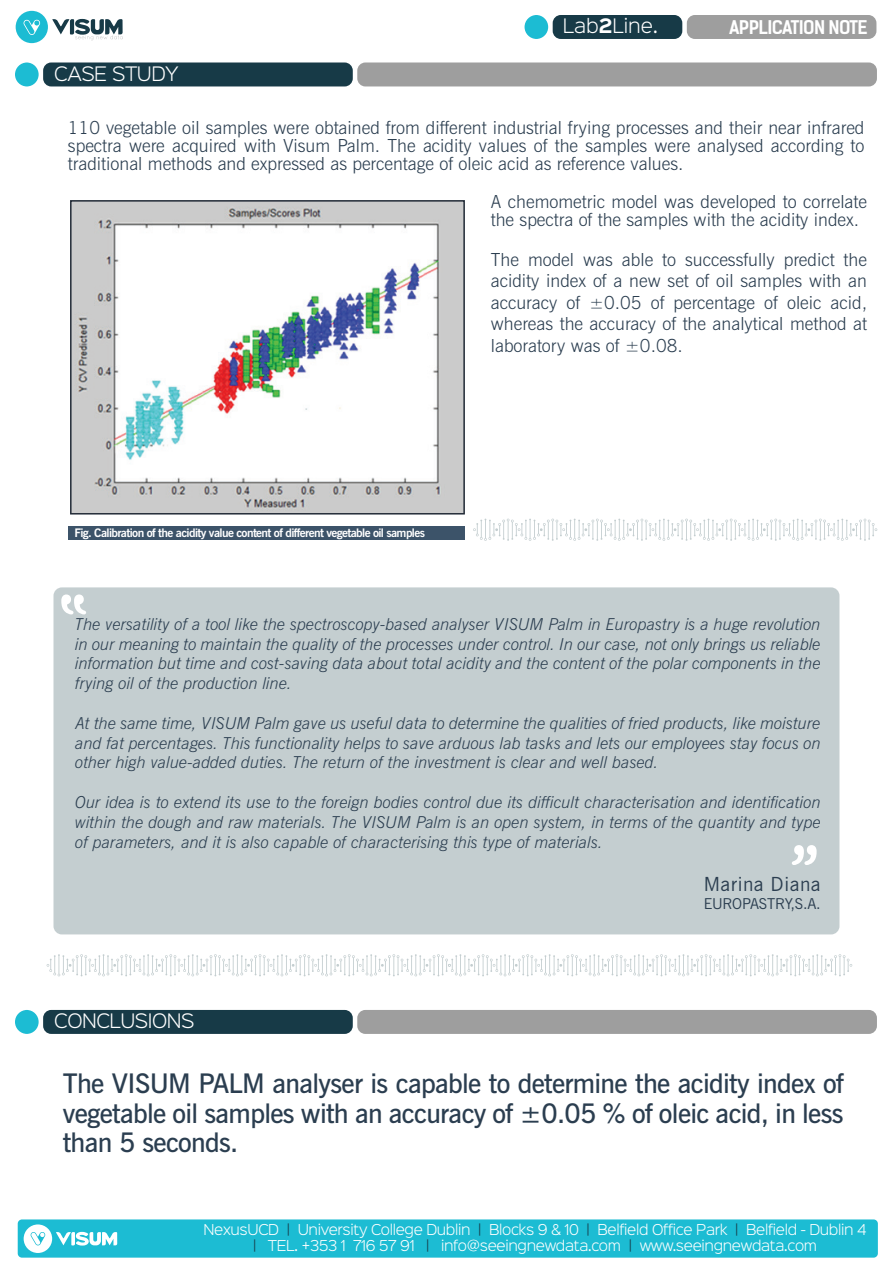
<style>
.page{position:relative;width:893px;height:1263px;background:#fff}
.page>*{position:absolute;margin:0;border:0;box-sizing:border-box;transform-origin:0 0}
.t1{font:600 27px/29.4px "News Gothic BT";letter-spacing:-.025em;color:#2b3e50;text-align:justify}
.t2{font:19.5px "News Gothic BT";letter-spacing:.025em;color:#2b3e50}
.t3{font:300 18px/21.6px "News Gothic BT";color:#2b3e50;text-align:justify}
.t4{font:300 18px "Sinkin Sans 300";letter-spacing:-.025em;color:#fff}
.t5{font:700 18px "Kelson Sans";letter-spacing:-.035em;color:#fff}
.t6{font:italic 300 16.5px/19.8px "News Gothic BT";color:#2b3e50;text-align:justify}
.t7{font:15px "News Gothic BT";letter-spacing:-.01em;color:#2b3e50}
.t8{font:300 13.5px/16.5px "Sinkin Sans 300";letter-spacing:-.025em;color:#fff;text-align:center}
.t9{font:700 11.7px "News Gothic BT";letter-spacing:-.05em;color:#fff}
.s1{font-family:"Sinkin Sans 700";font-weight:700}
.s2{color:#173a47}
</style>
<div class="page">
<svg style="left:473px;top:519px;width:404px;height:22px"></svg>
<svg style="left:47px;top:954px;width:805px;height:22px"></svg>
<img style="left:73px;top:203px;width:389px;height:308px">
<div style="left:70px;top:200px;width:395px;height:314px;border:2px solid #232c38"></div>
<div style="left:68px;top:526px;width:397px;height:14px;background:#3c5369"></div>
<div style="left:53px;top:587px;width:786px;height:347px;background:#c4ced0;border-radius:8px"></div>
<svg style="left:792px;top:845px;width:25px;height:20px"></svg>
<svg style="left:61px;top:594px;width:25px;height:20px"></svg>
<div style="left:18px;top:1219px;width:860px;height:38px;background:#1cbcd3;border-radius:4px"></div>
<div style="left:24px;top:1224px;width:28px;height:29px;background:#fff;border-radius:50%"></div>
<svg style="left:31px;top:1232px;width:14px;height:13px"></svg>
<svg style="left:56px;top:1232px;width:61px;height:13px"></svg>
<div style="left:357px;top:1010px;width:520px;height:24px;background:#9e9e9e;border-radius:8px"></div>
<div style="left:43px;top:1010px;width:310px;height:24px;background:#173a47;border-radius:8px"></div>
<div style="left:15px;top:1010px;width:24px;height:24px;background:#1cbcd3;border-radius:12px"></div>
<div style="left:687px;top:15px;width:189px;height:24px;background:#9e9e9e;border-radius:8px"></div>
<div style="left:553px;top:15px;width:129px;height:24px;background:#173a47;border-radius:8px"></div>
<div style="left:525px;top:15px;width:23px;height:24px;background:#1cbcd3;border-radius:12px"></div>
<svg style="left:16px;top:11px;width:107px;height:32px"></svg>
<div style="left:357px;top:62px;width:520px;height:24px;background:#9e9e9e;border-radius:8px"></div>
<div style="left:43px;top:62px;width:310px;height:24px;background:#173a47;border-radius:8px"></div>
<div style="left:15px;top:62px;width:24px;height:24px;background:#1cbcd3;border-radius:12px"></div>
<p class="t4" style="left:54px;top:59px;width:126px">CASE STUDY</p>
<p class="t4" style="left:563px;top:11px;width:97px">Lab<span class="s1">2</span>Line.</p>
<p class="t5" style="left:729px;top:16px;width:140px">APPLICATION NOTE</p>
<p class="t3" style="left:68px;top:119px;width:798px;line-height:18px">110 vegetable oil samples were obtained from different industrial frying processes and their near infrared spectra were acquired with Visum Palm. The acidity values of the samples were analysed according to traditional methods and expressed as percentage of oleic acid as reference values.</p>
<p class="t3" style="left:491px;top:192px;width:378px;line-height:18px">A chemometric model was developed to correlate the spectra of the samples with the acidity index.</p>
<p class="t3" style="left:491px;top:248px;width:378px">The model was able to successfully predict the acidity index of a new set of oil samples with an accuracy of ±0.05 of percentage of oleic acid, whereas the accuracy of the analytical method at laboratory was of ±0.08.</p>
<p class="t9" style="left:74px;top:525px;width:352px">Fig. Calibration of the acidity value content of different vegetable oil samples</p>
<p class="t6" style="left:75px;top:614px;width:747px">The versatility of a tool like the spectroscopy-based analyser VISUM Palm in Europastry is a huge revolution in our meaning to maintain the quality of the processes under control. In our case, not only brings us reliable information but time and cost-saving data about total acidity and the content of the polar components in the frying oil of the production line.</p>
<p class="t6" style="left:75px;top:713px;width:747px">At the same time, VISUM Palm gave us useful data to determine the qualities of fried products, like moisture and fat percentages. This functionality helps to save arduous lab tasks and lets our employees stay focus on other high value-added duties. The return of the investment is clear and well based.</p>
<p class="t6" style="left:75px;top:792px;width:747px">Our idea is to extend its use to the foreign bodies control due its difficult characterisation and identification within the dough and raw materials. The VISUM Palm is an open system, in terms of the quantity and type of parameters, and it is also capable of characterising this type of materials.</p>
<p class="t2" style="left:704px;top:872px;width:119px">Marina Diana</p>
<p class="t7" style="left:704px;top:894px;width:119px">EUROPASTRY,S.A.</p>
<p class="t4" style="left:54px;top:1006px;width:142px">CONCLUSIONS</p>
<h1 class="t1" style="left:63px;top:1069px;width:782px">The VISUM PALM analyser is capable to determine the acidity index of vegetable oil samples with an accuracy of ±0.05 % of oleic acid, in less than 5 seconds.</h1>
<p class="t8" style="left:203px;top:1220px;width:664px">NexusUCD <span class="s2">|</span> University College Dublin <span class="s2">|</span> Blocks 9 &amp; 10 <span class="s2">|</span> Belfield Office Park <span class="s2">|</span> Belfield - Dublin 4 <span class="s2">|</span> TEL. +353 1 716 57 91 <span class="s2">|</span> info@seeingnewdata.com <span class="s2">|</span> www.seeingnewdata.com</p>
</div>
